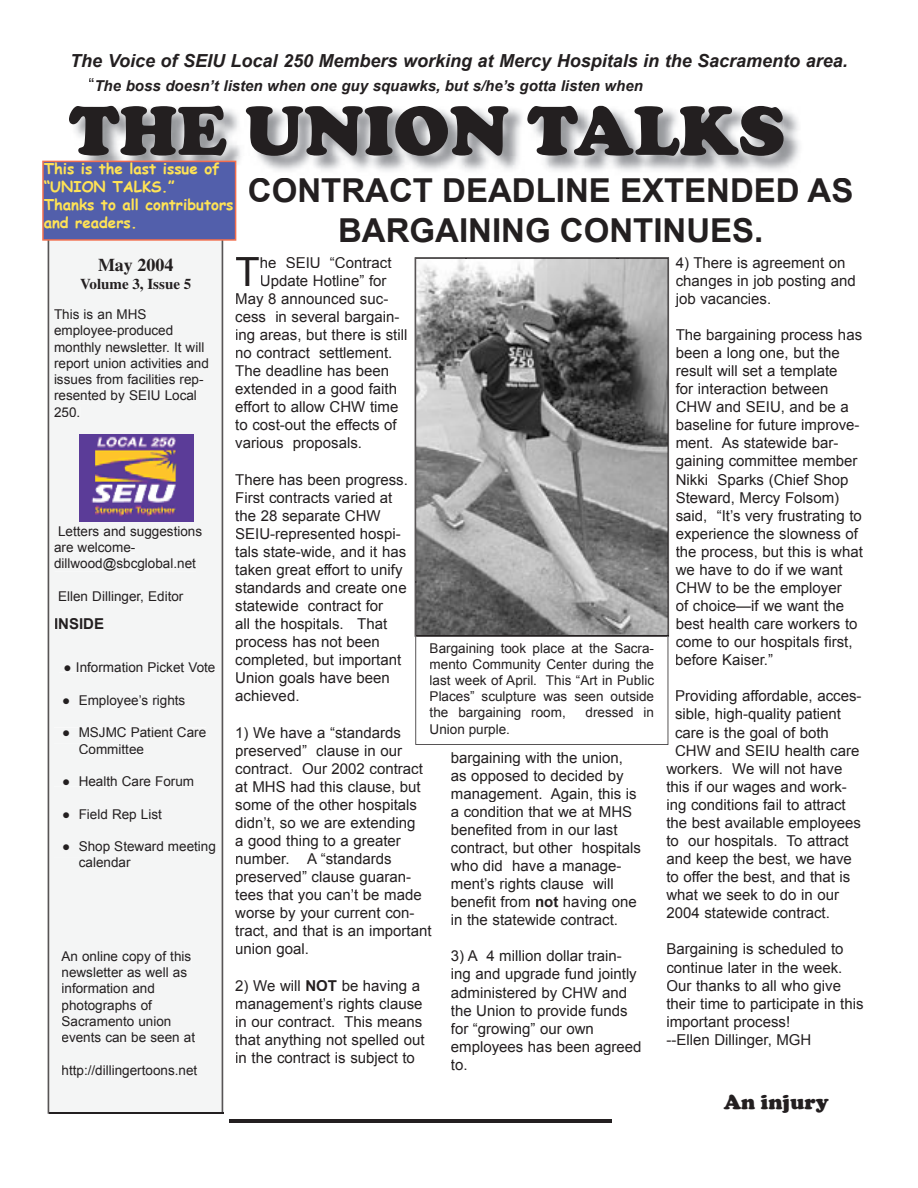
<style>
.page{position:relative;width:918px;height:1188px;background:#fff}
.page>*{position:absolute;margin:0;border:0;box-sizing:border-box;transform-origin:0 0}
.t1{font:40.2px "Arial";color:#231f20}
.t2{font:700 33px/39.6px "Arial";color:#231f20;text-align:center}
.t3{font:900 21px "Cooper";color:#231f20}
.t4{font:italic 700 18px "Arial";color:#231f20}
.t5{font:700 18px "Times";color:#231f20}
.t6{font:15px/18px "Arial";color:#231f20}
.t7{font:700 15px/18px "Comic Sans MS";color:#ffe355}
.t8{font:italic 700 15px "Arial";color:#231f20}
.t9{font:700 15px "Times";color:#231f20}
.t10{font:700 15px "Arial";color:#231f20}
.t11{font:13.5px/16.2px "Arial";color:#231f20}
.s1{font-weight:400;font-style:normal;font-size:18px}
.s2{font-weight:700}
</style>
<div class="page">
<svg style="left:415px;top:257px;width:254px;height:378px;background:#7e7e7e"></svg>
<img style="left:415px;top:581px;width:253px;height:54px">
<img style="left:415px;top:258px;width:52px;height:325px">
<img style="left:617px;top:258px;width:51px;height:325px">
<img style="left:465px;top:258px;width:153px;height:55px">
<img style="left:70px;top:110px;width:730px;height:65px">
<img style="left:70px;top:107px;width:714px;height:49px">
<div style="left:48px;top:241px;width:174px;height:873px;background:#f4f5f5"></div>
<div style="left:98px;top:258px;width:75px;height:16px;background:#f4f5f5"></div>
<div style="left:80px;top:278px;width:111px;height:13px;background:#f4f5f5"></div>
<img style="left:80px;top:434px;width:114px;height:87px">
<div style="left:61px;top:951px;width:130px;height:13px;background:#f4f5f5"></div>
<div style="left:62px;top:967px;width:125px;height:10px;background:#f4f5f5"></div>
<div style="left:62px;top:984px;width:93px;height:10px;background:#f4f5f5"></div>
<div style="left:62px;top:1000px;width:90px;height:12px;background:#f4f5f5"></div>
<div style="left:62px;top:1016px;width:109px;height:10px;background:#f4f5f5"></div>
<div style="left:62px;top:1032px;width:133px;height:10px;background:#f4f5f5"></div>
<div style="left:62px;top:1065px;width:135px;height:13px;background:#f4f5f5"></div>
<div style="left:55px;top:618px;width:48px;height:11px;background:#f4f5f5"></div>
<div style="left:59px;top:662px;width:156px;height:10px;background:#f4f5f5"></div>
<div style="left:54px;top:695px;width:131px;height:13px;background:#f4f5f5"></div>
<div style="left:54px;top:728px;width:152px;height:10px;background:#f4f5f5"></div>
<div style="left:54px;top:744px;width:89px;height:10px;background:#f4f5f5"></div>
<div style="left:54px;top:776px;width:139px;height:10px;background:#f4f5f5"></div>
<div style="left:54px;top:809px;width:108px;height:12px;background:#f4f5f5"></div>
<div style="left:54px;top:841px;width:161px;height:13px;background:#f4f5f5"></div>
<div style="left:54px;top:858px;width:110px;height:10px;background:#f4f5f5"></div>
<hr style="left:229px;top:1120px;width:383px;height:3px;background:#231f20">
<svg style="left:415px;top:635px;width:254px;height:110px"></svg>
<div style="left:54px;top:309px;width:93px;height:10px;background:#f4f5f5"></div>
<div style="left:54px;top:326px;width:119px;height:12px;background:#f4f5f5"></div>
<div style="left:55px;top:342px;width:149px;height:12px;background:#f4f5f5"></div>
<div style="left:55px;top:358px;width:154px;height:12px;background:#f4f5f5"></div>
<div style="left:55px;top:374px;width:148px;height:13px;background:#f4f5f5"></div>
<div style="left:55px;top:390px;width:142px;height:13px;background:#f4f5f5"></div>
<div style="left:54px;top:407px;width:26px;height:10px;background:#f4f5f5"></div>
<div style="left:54px;top:526px;width:148px;height:13px;background:#f4f5f5"></div>
<div style="left:54px;top:543px;width:81px;height:9px;background:#f4f5f5"></div>
<div style="left:54px;top:559px;width:142px;height:12px;background:#f4f5f5"></div>
<div style="left:54px;top:591px;width:130px;height:13px;background:#f4f5f5"></div>
<hr style="left:49px;top:1112px;width:173px;height:2px;background:#231f20">
<div style="left:43px;top:161px;width:193px;height:79px;background:#525fab"></div>
<hr style="left:42px;top:161px;width:2px;height:79px;background:#f36e4d">
<hr style="left:43px;top:239px;width:193px;height:2px;background:#f36e4d">
<hr style="left:235px;top:161px;width:1px;height:79px;background:#f36e4d">
<hr style="left:43px;top:161px;width:193px;height:1px;background:#f36e4d">
<p class="t4" style="left:70px;top:49px;width:779px">The Voice of SEIU Local 250 Members working at Mercy Hospitals in the Sacramento area.</p>
<p class="t8" style="left:88px;top:76px;width:556px"><span class="s1">“</span>The boss doesn’t listen when one guy squawks, but s/he’s gotta listen when</p>
<p class="t7" style="left:44px;top:159px;width:191px">This is the last issue of “UNION TALKS.”<br>Thanks to all contributors and readers.</p>
<h2 class="t2" style="left:248px;top:172px;width:607px">CONTRACT DEADLINE EXTENDED AS<br>BARGAINING CONTINUES.</h2>
<p class="t5" style="left:98px;top:254px;width:77px">May 2004</p>
<p class="t9" style="left:80px;top:275px;width:112px">Volume 3, Issue 5</p>
<p class="t11" style="left:54px;top:306px;width:156px">This is an MHS employee-produced monthly newsletter. It will report union activities and issues from facilities rep&shy;resented by SEIU Local<br>250.</p>
<p class="t11" style="left:54px;top:523px;width:150px;text-indent:4px">Letters and suggestions are welcome&shy;dillwood@sbcglobal.net</p>
<p class="t11" style="left:58px;top:588px;width:127px">Ellen Dillinger, Editor</p>
<p class="t10" style="left:54px;top:614px;width:52px">INSIDE</p>
<p class="t11" style="left:64px;top:660px;width:153px">● Information Picket Vote</p>
<p class="t11" style="left:62px;top:692px;width:125px">● Employee’s rights</p>
<p class="t11" style="left:79px;top:725px;width:129px;text-indent:-17px">● MSJMC Patient Care<br>Committee</p>
<p class="t11" style="left:62px;top:773px;width:133px">● Health Care Forum</p>
<p class="t11" style="left:62px;top:806px;width:101px">● Field Rep List</p>
<p class="t11" style="left:79px;top:839px;width:139px;text-indent:-17px">● Shop Steward meeting calendar</p>
<p class="t11" style="left:62px;top:948px;width:135px">An online copy of this newsletter as well as information and photographs of<br>Sacramento union events can be seen at</p>
<p class="t11" style="left:62px;top:1062px;width:137px">http://dillingertoons.net</p>
<h1 class="t1" style="left:235px;top:245px;width:26px">T</h1>
<p class="t6" style="left:260px;top:254px;width:133px">he SEIU “Contract</p>
<p class="t6" style="left:260px;top:272px;width:128px">Update Hotline” for</p>
<p class="t6" style="left:235px;top:290px;width:155px">May 8 announced suc-</p>
<p class="t6" style="left:235px;top:308px;width:166px">cess in several bargain-</p>
<p class="t6" style="left:235px;top:326px;width:174px">ing areas, but there is still</p>
<p class="t6" style="left:235px;top:344px;width:159px">no contract settlement.</p>
<p class="t6" style="left:235px;top:362px;width:155px">The deadline has been</p>
<p class="t6" style="left:235px;top:380px;width:163px">extended in a good faith</p>
<p class="t6" style="left:235px;top:398px;width:165px">effort to allow CHW time</p>
<p class="t6" style="left:235px;top:416px;width:163px">to cost-out the effects of</p>
<p class="t6" style="left:235px;top:434px;width:128px">various proposals.</p>
<p class="t6" style="left:235px;top:470px;width:174px">There has been progress.<br>First contracts varied at the 28 separate CHW<br>SEIU-represented hospi&shy;tals state-wide, and it has taken great effort to unify standards and create one statewide contract for<br>all the hospitals. That process has not been completed, but important<br>Union goals have been achieved.</p>
<p class="t6" style="left:235px;top:723px;width:198px">1) We have a “standards preserved” clause in our contract. Our 2002 contract at MHS had this clause, but some of the other hospitals didn’t, so we are extending<br>a good thing to a greater number. A “standards preserved” clause guaran&shy;tees that you can’t be made worse by your current con&shy;tract, and that is an important union goal.</p>
<p class="t6" style="left:235px;top:977px;width:191px">2) We will <span class="s2">NOT</span> be having a management’s rights clause in our contract. This means that anything not spelled out in the contract is subject to</p>
<p class="t11" style="left:430px;top:640px;width:226px;text-align:justify">Bargaining took place at the Sacra&shy;mento Community Center during the last week of April. This “Art in Public Places” sculpture was seen outside the bargaining room,</p>
<p class="t11" style="left:586px;top:705px;width:70px">dressed in</p>
<p class="t11" style="left:430px;top:721px;width:82px">Union purple.</p>
<p class="t6" style="left:451px;top:748px;width:192px">bargaining with the union, as opposed to decided by management. Again, this is a condition that we at MHS benefited from in our last contract, but other hospitals who did have a manage&shy;ment’s rights clause will benefit from <span class="s2">not</span> having one in the statewide contract.</p>
<p class="t6" style="left:451px;top:947px;width:192px">3) A 4 million dollar train&shy;ing and upgrade fund jointly administered by CHW and the Union to provide funds for “growing” our own employees has been agreed to.</p>
<p class="t6" style="left:676px;top:254px;width:182px">4) There is agreement on changes in job posting and job vacancies.</p>
<p class="t6" style="left:675px;top:326px;width:189px">The bargaining process has been a long one, but the result will set a template<br>for interaction between<br>CHW and SEIU, and be a baseline for future improve&shy;ment. As statewide bar&shy;gaining committee member<br>Nikki Sparks (Chief Shop<br>Steward, Mercy Folsom) said, “It’s very frustrating to experience the slowness of the process, but this is what we have to do if we want<br>CHW to be the employer<br>of choice—if we want the best health care workers to come to our hospitals first, before Kaiser.”</p>
<p class="t6" style="left:675px;top:687px;width:188px">Providing affordable, acces-</p>
<p class="t6" style="left:675px;top:705px;width:167px">sible, high-quality patient</p>
<p class="t6" style="left:675px;top:723px;width:155px">care is the goal of both</p>
<p class="t6" style="left:675px;top:742px;width:186px">CHW and SEIU health care</p>
<p class="t6" style="left:666px;top:760px;width:178px">workers. We will not have</p>
<p class="t6" style="left:666px;top:778px;width:182px">this if our wages and work-</p>
<p class="t6" style="left:666px;top:796px;width:181px">ing conditions fail to attract</p>
<p class="t6" style="left:666px;top:814px;width:196px">the best available employees</p>
<p class="t6" style="left:666px;top:832px;width:184px">to our hospitals. To attract</p>
<p class="t6" style="left:666px;top:850px;width:187px">and keep the best, we have</p>
<p class="t6" style="left:666px;top:868px;width:186px">to offer the best, and that is</p>
<p class="t6" style="left:666px;top:886px;width:174px">what we seek to do in our</p>
<p class="t6" style="left:666px;top:904px;width:165px">2004 statewide contract.</p>
<p class="t6" style="left:666px;top:940px;width:199px">Bargaining is scheduled to continue later in the week.<br>Our thanks to all who give their time to participate in this important process!<br>--Ellen Dillinger, MGH</p>
<h3 class="t3" style="left:724px;top:1089px;width:107px">An injury</h3>
</div>
